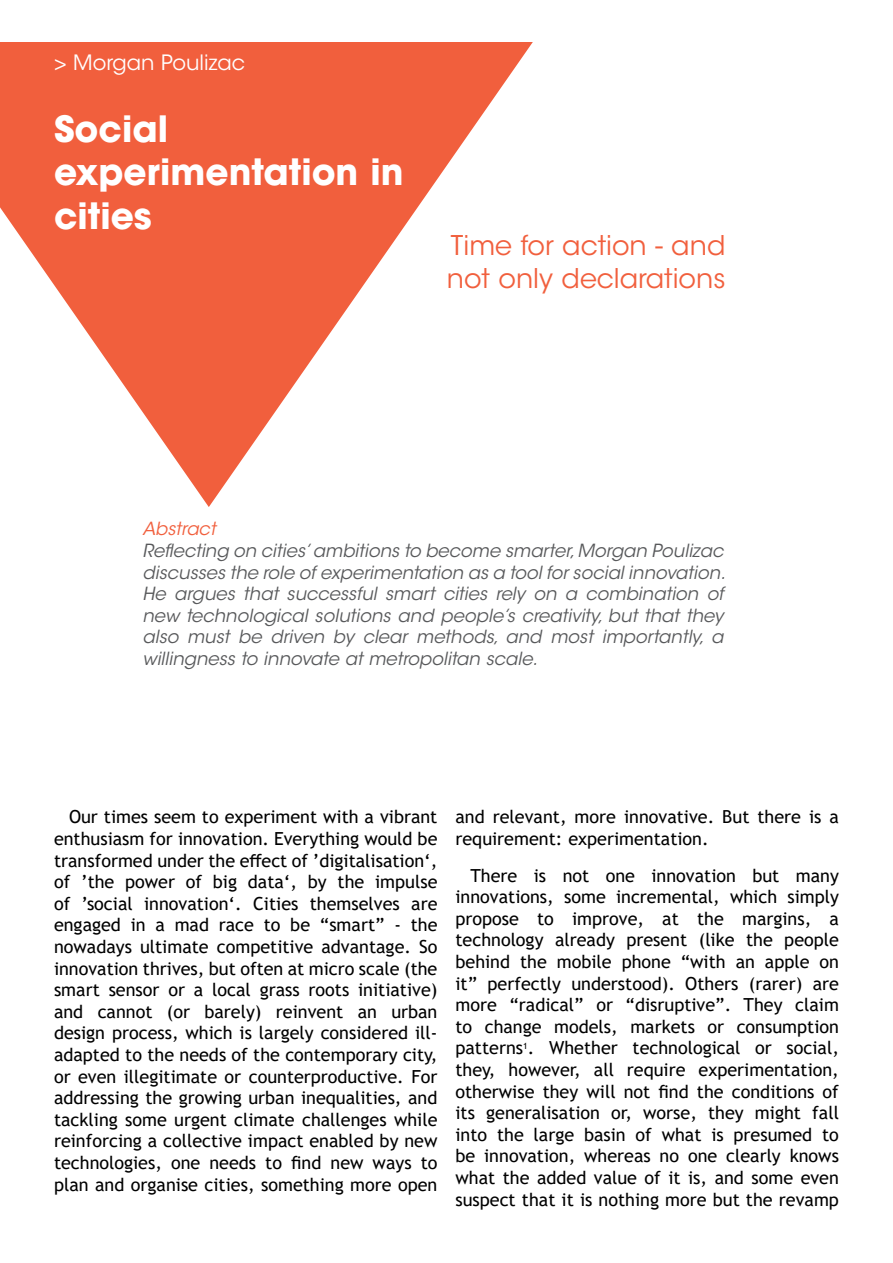
<style>
.page{position:relative;width:893px;height:1263px;background:#fff}
.page>*{position:absolute;margin:0;border:0;box-sizing:border-box;transform-origin:0 0}
.t1{font:700 36px/43.2px "ITC Avant Garde Std";color:#fff}
.t2{font:27px/32.4px "ITC Avant Garde Std";color:#f15f3d}
.t3{font:21px "ITC Avant Garde Std";color:#fff}
.t4{font:18px/21.6px "Trebuchet MS";color:#000;text-align:justify}
.t5{font:italic 18px/21.6px "ITC Avant Garde Std";color:#58595b;text-align:justify}
.t6{font:italic 18px "ITC Avant Garde Std";color:#f15f3d}
</style>
<div class="page">
<svg style="left:0;top:42px;width:533px;height:465px;fill:#f15f3d"></svg>
<p class="t3" style="left:54px;top:49px;width:193px">&gt; Morgan Poulizac</p>
<h1 class="t1" style="left:54px;top:107px;width:351px">Social experimentation in cities</h1>
<h2 class="t2" style="left:447px;top:230px;width:280px">Time for action - and not only declarations</h2>
<p class="t6" style="left:142px;top:518px;width:75px">Abstract</p>
<p class="t5" style="left:142px;top:540px;width:585px">Reflecting on cities’ ambitions to become smarter, Morgan Poulizac discusses the role of experimentation as a tool for social innovation.<br>He argues that successful smart cities rely on a combination of new technological solutions and people’s creativity, but that they also must be driven by clear methods, and most importantly, a willingness to innovate at metropolitan scale.</p>
<p class="t4" style="left:54px;top:806px;width:385px;text-indent:15px">Our times seem to experiment with a vibrant enthusiasm for innovation. Everything would be transformed under the effect of ’digitalisation‘, of ’the power of big data‘, by the impulse of ’social innovation‘. Cities themselves are engaged in a mad race to be “smart” - the nowadays ultimate competitive advantage. So innovation thrives, but often at micro scale (the smart sensor or a local grass roots initiative) and cannot (or barely) reinvent an urban design process, which is largely considered ill&shy;adapted to the needs of the contemporary city, or even illegitimate or counterproductive. For addressing the growing urban inequalities, and tackling some urgent climate challenges while reinforcing a collective impact enabled by new technologies, one needs to find new ways to plan and organise cities, something more open</p>
<p class="t4" style="left:455px;top:806px;width:385px">and relevant, more innovative. But there is a requirement: experimentation.</p>
<p class="t4" style="left:455px;top:864px;width:385px;text-indent:15px">There is not one innovation but many innovations, some incremental, which simply propose to improve, at the margins, a technology already present (like the people behind the mobile phone “with an apple on it” perfectly understood). Others (rarer) are more “radical” or “disruptive”. They claim to change models, markets or consumption patterns<sup>1</sup>. Whether technological or social, they, however, all require experimentation, otherwise they will not find the conditions of its generalisation or, worse, they might fall into the large basin of what is presumed to be innovation, whereas no one clearly knows what the added value of it is, and some even suspect that it is nothing more but the revamp</p>
</div>
